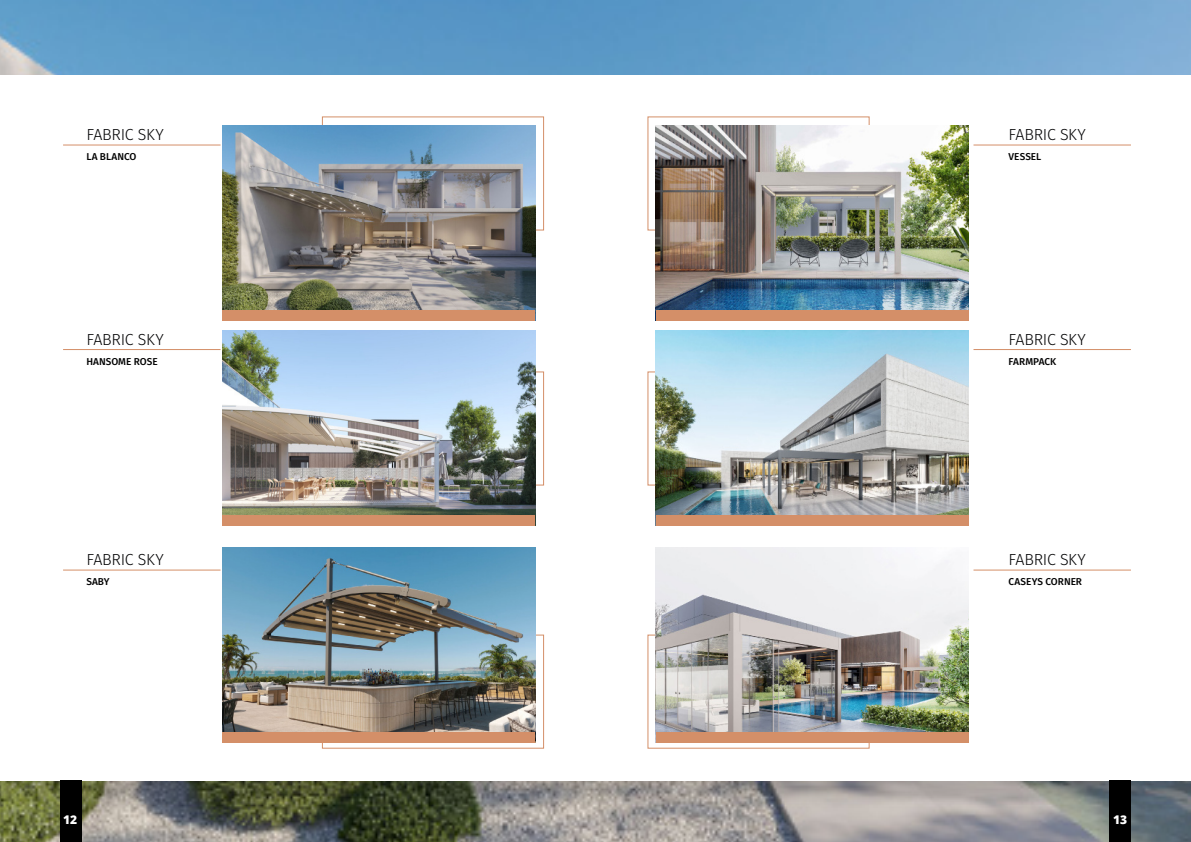
<style>
.page{position:relative;width:1191px;height:842px;background:#fff}
.page>*{position:absolute;margin:0;border:0;box-sizing:border-box;transform-origin:0 0}
.t1{font:300 16px "Fira Sans";letter-spacing:-.02em;color:#020203}
.t2{font:800 12px "Open Sans";color:#fff}
.t3{font:500 10px "Fira Sans";color:#000}
</style>
<div class="page">
<img style="left:0;top:0;width:1191px;height:842px">
<div style="left:0;top:73px;width:1191px;height:737px;background:#000;opacity:.15"></div>
<div style="left:0;top:75px;width:1191px;height:705px;background:#fff"></div>
<svg style="left:647px;top:116px;width:223px;height:115px"></svg>
<svg style="left:647px;top:371px;width:8px;height:115px"></svg>
<svg style="left:321px;top:116px;width:223px;height:115px"></svg>
<svg style="left:535px;top:371px;width:9px;height:115px"></svg>
<img style="left:222px;top:548px;width:313px;height:86px">
<img style="left:222px;top:634px;width:322px;height:115px">
<img style="left:655px;top:125px;width:313px;height:185px">
<img style="left:655px;top:330px;width:313px;height:185px">
<img style="left:655px;top:548px;width:313px;height:86px">
<img style="left:647px;top:634px;width:321px;height:115px">
<div style="left:655px;top:515px;width:313px;height:10px;background:#d48f68"></div>
<div style="left:655px;top:310px;width:313px;height:10px;background:#d48f68"></div>
<img style="left:222px;top:125px;width:313px;height:185px">
<img style="left:222px;top:330px;width:313px;height:185px">
<div style="left:222px;top:515px;width:313px;height:10px;background:#d48f68"></div>
<div style="left:222px;top:310px;width:313px;height:10px;background:#d48f68"></div>
<hr style="left:973px;top:145px;width:158px;height:1px;background:#d48f68">
<hr style="left:63px;top:145px;width:157px;height:1px;background:#d48f68">
<hr style="left:973px;top:349px;width:158px;height:1px;background:#d48f68">
<hr style="left:63px;top:349px;width:157px;height:1px;background:#d48f68">
<hr style="left:973px;top:570px;width:158px;height:1px;background:#d48f68">
<hr style="left:63px;top:570px;width:157px;height:1px;background:#d48f68">
<div style="left:60px;top:780px;width:21px;height:62px;background:#000"></div>
<div style="left:1109px;top:780px;width:22px;height:62px;background:#000"></div>
<p class="t1" style="left:86px;top:123px;width:79px">FABRIC SKY</p>
<p class="t1" style="left:1008px;top:123px;width:79px">FABRIC SKY</p>
<p class="t3" style="left:86px;top:149px;width:52px">LA BLANCO</p>
<p class="t3" style="left:1008px;top:149px;width:34px">VESSEL</p>
<p class="t1" style="left:86px;top:328px;width:79px">FABRIC SKY</p>
<p class="t1" style="left:1008px;top:328px;width:79px">FABRIC SKY</p>
<p class="t3" style="left:86px;top:354px;width:73px">HANSOME ROSE</p>
<p class="t3" style="left:1008px;top:354px;width:49px">FARMPACK</p>
<p class="t1" style="left:86px;top:548px;width:79px">FABRIC SKY</p>
<p class="t1" style="left:1008px;top:548px;width:79px">FABRIC SKY</p>
<p class="t3" style="left:86px;top:574px;width:25px">SABY</p>
<p class="t3" style="left:1008px;top:574px;width:75px">CASEYS CORNER</p>
<p class="t2" style="left:63px;top:811px;width:16px">12</p>
<p class="t2" style="left:1113px;top:811px;width:16px">13</p>
</div>
